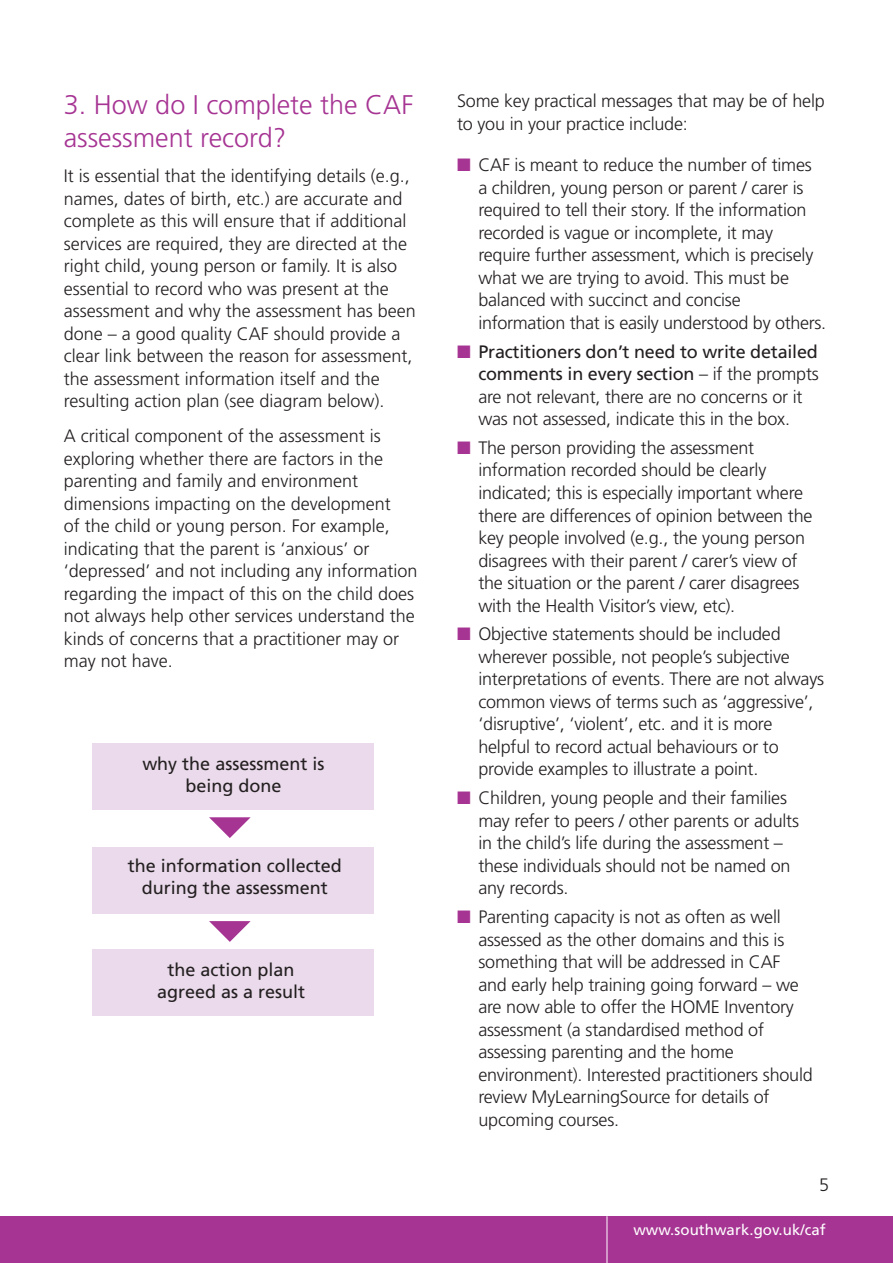
<style>
.page{position:relative;width:893px;height:1263px;background:#fff}
.page>*{position:absolute;margin:0;border:0;box-sizing:border-box;transform-origin:0 0}
.t1{font:300 27px/33px "Frutiger";color:#a63493}
.t2{font:300 18px/22.5px "Frutiger";letter-spacing:-.01em;color:#231f20}
.t3{font:18px/22.5px "Frutiger";color:#231f20;text-align:center}
.t4{font:15px "Frutiger";letter-spacing:.005em;color:#fff}
.s1{color:#a63493}
.s2{font-weight:400}
</style>
<div class="page">
<svg style="left:209px;top:817px;width:42px;height:21px"></svg>
<svg style="left:209px;top:921px;width:42px;height:21px"></svg>
<div style="left:0;top:1216px;width:893px;height:47px;background:#a63493"></div>
<hr style="left:607px;top:1216px;width:1px;height:47px;background:#fff">
<div style="left:93px;top:743px;width:281px;height:67px;background:#eadaeb"></div>
<div style="left:93px;top:847px;width:281px;height:67px;background:#eadaeb"></div>
<div style="left:93px;top:949px;width:281px;height:67px;background:#eadaeb"></div>
<h1 class="t1" style="left:64px;top:90px;width:351px">3. How do I complete the CAF assessment record?</h1>
<p class="t2" style="left:64px;top:166px;width:353px">It is essential that the identifying details (e.g., names, dates of birth, etc.) are accurate and complete as this will ensure that if additional services are required, they are directed at the right child, young person or family. It is also essential to record who was present at the assessment and why the assessment has been done – a good quality CAF should provide a clear link between the reason for assessment, the assessment information itself and the resulting action plan (see diagram below).</p>
<p class="t2" style="left:64px;top:426px;width:355px">A critical component of the assessment is exploring whether there are factors in the parenting and family and environment dimensions impacting on the development<br>of the child or young person. For example, indicating that the parent is ‘anxious’ or ‘depressed’ and not including any information regarding the impact of this on the child does not always help other services understand the kinds of concerns that a practitioner may or may not have.</p>
<p class="t3" style="left:142px;top:754px;width:184px">why the assessment is being done</p>
<p class="t3" style="left:128px;top:855px;width:215px">the information collected during the assessment</p>
<p class="t3" style="left:157px;top:959px;width:150px">the action plan agreed as a result</p>
<p class="t2" style="left:457px;top:91px;width:369px">Some key practical messages that may be of help to you in your practice include:</p>
<p class="t2" style="left:478px;top:155px;width:349px;text-indent:-21px"><span class="s1">■</span> CAF is meant to reduce the number of times<br>a children, young person or parent / carer is required to tell their story. If the information recorded is vague or incomplete, it may require further assessment, which is precisely what we are trying to avoid. This must be balanced with succinct and concise information that is easily understood by others.</p>
<p class="t2" style="left:478px;top:341px;width:342px;text-indent:-21px"><span class="s1">■</span> <span class="s2">Practitioners don’t need to write detailed comments in every section</span> – if the prompts are not relevant, there are no concerns or it was not assessed, indicate this in the box.</p>
<p class="t2" style="left:478px;top:438px;width:336px;text-indent:-21px"><span class="s1">■</span> The person providing the assessment information recorded should be clearly indicated; this is especially important where there are differences of opinion between the key people involved (e.g., the young person disagrees with their parent / carer’s view of the situation or the parent / carer disagrees with the Health Visitor’s view, etc).</p>
<p class="t2" style="left:478px;top:624px;width:347px;text-indent:-21px"><span class="s1">■</span> Objective statements should be included wherever possible, not people’s subjective interpretations of events. There are not always common views of terms such as ‘aggressive’, ‘disruptive’, ‘violent’, etc. and it is more helpful to record actual behaviours or to provide examples to illustrate a point.</p>
<p class="t2" style="left:478px;top:788px;width:322px;text-indent:-21px"><span class="s1">■</span> Children, young people and their families may refer to peers / other parents or adults in the child’s life during the assessment – these individuals should not be named on any records.</p>
<p class="t2" style="left:478px;top:907px;width:336px;text-indent:-21px"><span class="s1">■</span> Parenting capacity is not as often as well assessed as the other domains and this is something that will be addressed in CAF and early help training going forward – we are now able to offer the HOME Inventory assessment (a standardised method of assessing parenting and the home environment). Interested practitioners should review MyLearningSource for details of upcoming courses.</p>
<p class="t2" style="left:819px;top:1175px;width:12px">5</p>
<p class="t4" style="left:633px;top:1224px;width:194px">www.southwark.gov.uk/caf</p>
</div>
